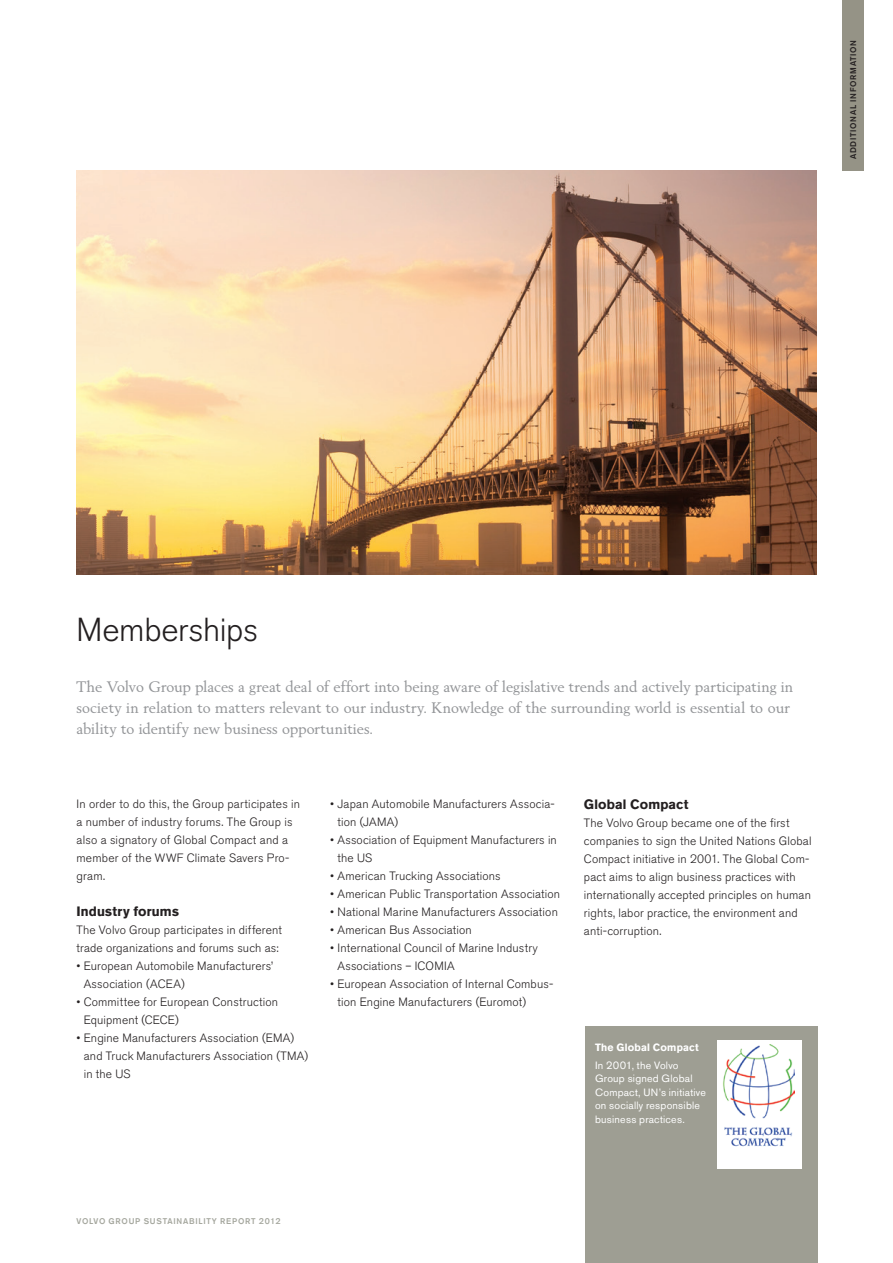
<style>
.page{position:relative;width:893px;height:1263px;background:#fff}
.page>*{position:absolute;margin:0;border:0;box-sizing:border-box;transform-origin:0 0}
.t1{font:300 33px "Volvo Sans Pro";letter-spacing:-.01em;color:#231f20}
.t2{font:15px/21px "Volvo Serif Pro";letter-spacing:.015em;color:#939598}
.t3{font:700 13.5px "Volvo Sans Pro";letter-spacing:.015em;color:#231f20}
.t4{font:300 12px/18px "Volvo Sans Pro";letter-spacing:.015em;color:#231f20}
.t5{font:10.5px/13.5px "Volvo Sans Pro";letter-spacing:.025em;color:#fff}
.t6{font:700 10.5px "Volvo Sans Pro";letter-spacing:.02em;color:#fff}
.t7{font:500 8.25px "Volvo Sans Pro";letter-spacing:.095em;color:#a5a79e}
.t8{font:500 8.25px "Volvo Sans Pro";letter-spacing:.09em;color:#231f20}
</style>
<div class="page">
<div style="left:585px;top:1027px;width:232px;height:236px;background:#9e9e93"></div>
<img style="left:77px;top:170px;width:739px;height:404px">
<div style="left:717px;top:1040px;width:85px;height:128px;background:#fff"></div>
<img style="left:723px;top:1045px;width:72px;height:102px">
<div style="left:842px;top:0;width:22px;height:170px;background:#959386"></div>
<p class="t8" style="left:848px;top:159px;width:121px;rotate:-90deg">Additional information</p>
<h1 class="t1" style="left:77px;top:610px;width:183px">Memberships</h1>
<p class="t2" style="left:77px;top:676px;width:718px">The Volvo Group places a great deal of effort into being aware of legislative trends and actively participating in society in relation to matters relevant to our industry. Knowledge of the surrounding world is essential to our ability to identify new business opportunities.</p>
<p class="t4" style="left:77px;top:795px;width:225px">In order to do this, the Group participates in a number of industry forums. The Group is also a signatory of Global Compact and a member of the WWF Climate Savers Pro&shy;gram.</p>
<p class="t3" style="left:77px;top:903px;width:104px">Industry forums</p>
<p class="t4" style="left:77px;top:921px;width:207px">The Volvo Group participates in different trade organizations and forums such as:</p>
<p class="t4" style="left:84px;top:957px;width:191px;text-indent:-7px">• European Automobile Manufacturers’<br>Association (ACEA)</p>
<p class="t4" style="left:84px;top:993px;width:196px;text-indent:-7px">• Committee for European Construction<br>Equipment (CECE)</p>
<p class="t4" style="left:84px;top:1029px;width:226px;text-indent:-7px">• Engine Manufacturers Association (EMA) and Truck Manufacturers Association (TMA) in the US</p>
<p class="t4" style="left:337px;top:795px;width:219px;text-indent:-7px">• Japan Automobile Manufacturers Associa&shy;tion (JAMA)</p>
<p class="t4" style="left:337px;top:831px;width:221px;text-indent:-7px">• Association of Equipment Manufacturers in the US</p>
<p class="t4" style="left:330px;top:867px;width:172px">• American Trucking Associations</p>
<p class="t4" style="left:330px;top:885px;width:231px">• American Public Transportation Association</p>
<p class="t4" style="left:330px;top:903px;width:229px">• National Marine Manufacturers Association</p>
<p class="t4" style="left:330px;top:921px;width:143px">• American Bus Association</p>
<p class="t4" style="left:337px;top:939px;width:202px;text-indent:-7px">• International Council of Marine Industry<br>Associations – ICOMIA</p>
<p class="t4" style="left:337px;top:975px;width:217px;text-indent:-7px">• European Association of Internal Combus&shy;tion Engine Manufacturers (Euromot)</p>
<p class="t3" style="left:584px;top:796px;width:106px">Global Compact</p>
<p class="t4" style="left:584px;top:814px;width:229px">The Volvo Group became one of the first companies to sign the United Nations Global Compact initiative in 2001. The Global Com&shy;pact aims to align business practices with internationally accepted principles on human rights, labor practice, the environment and anti-corruption.</p>
<p class="t6" style="left:595px;top:1041px;width:105px">The Global Compact</p>
<p class="t5" style="left:595px;top:1058px;width:112px">In 2001, the Volvo<br>Group signed Global<br>Compact, UN’s initiative on socially responsible business practices.</p>
<p class="t7" style="left:77px;top:1216px;width:206px">VOLVO GROUP SUSTAINABILITY REPORT 2012</p>
</div>
